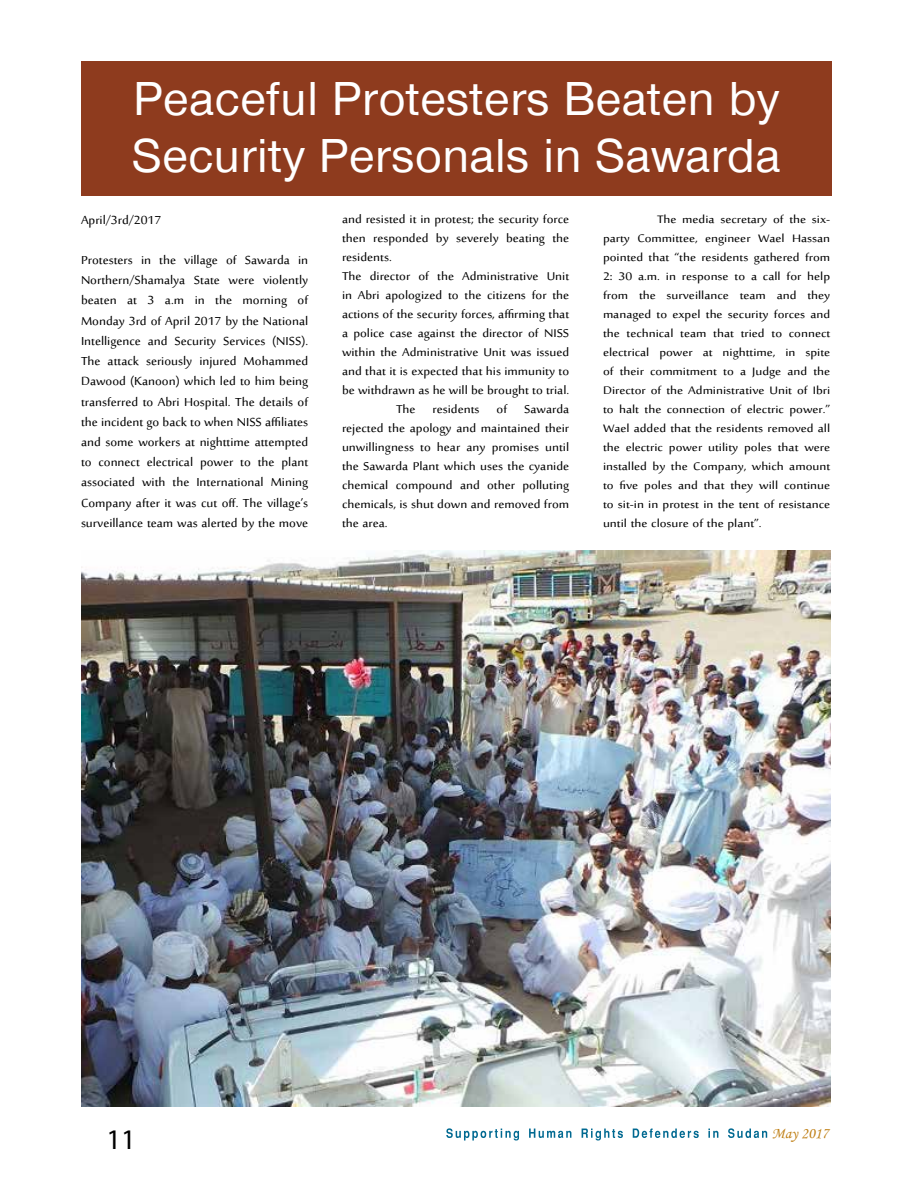
<style>
.page{position:relative;width:918px;height:1188px;background:#fff}
.page>*{position:absolute;margin:0;border:0;box-sizing:border-box;transform-origin:0 0}
.t1{font:48px/57.6px "Nimbus Sans ME";color:#fff}
.t2{font:28.5px "Myriad Pro";color:#000}
.t3{font:16.05px/20.2px "Sakkal Majalla";color:#000;text-align:justify;scale:1.06 1}
.t4{font:15.6px "Sakkal Majalla";color:#000;scale:1.09 1}
.t5{font:15.6px "Monotype Corsiva";color:#c08016}
.t6{font:14.85px/19px "Sakkal Majalla";color:#000;text-align:justify;scale:1.14 1}
</style>
<div class="page">
<svg style="left:446px;top:1128px;width:321px;height:13px"></svg>
<div style="left:81px;top:61px;width:751px;height:135px;background:#8e3b1e"></div>
<img style="left:81px;top:550px;width:749px;height:557px">
<h1 class="t1" style="left:132px;top:71px;width:650px">Peaceful Protesters Beaten by<br>Security Personals in Sawarda</h1>
<p class="t3" style="left:81px;top:210px;width:77px">April/3rd/2017</p>
<p class="t3" style="left:81px;top:251px;width:216px">Protesters in the village of Sawarda in Northern/Shamalya State were violently beaten at 3 a.m in the morning of Monday 3rd of April 2017 by the National Intelligence and Security Services (NISS).<br>The attack seriously injured Mohammed Dawood (Kanoon) which led to him being transferred to Abri Hospital. The details of the incident go back to when NISS affiliates and some workers at nighttime attempted to connect electrical power to the plant associated with the International Mining Company after it was cut off. The village’s surveillance team was alerted by the move</p>
<p class="t6" style="left:603px;top:210px;width:201px;text-indent:54px">The media secretary of the six&shy;party Committee, engineer Wael Hassan pointed that “the residents gathered from 2: 30 a.m. in response to a call for help from the surveillance team and they managed to expel the security forces and the technical team that tried to connect electrical power at nighttime, in spite of their commitment to a Judge and the Director of the Administrative Unit of Ibri to halt the connection of electric power.” Wael added that the residents removed all the electric power utility poles that were installed by the Company, which amount to five poles and that they will continue to sit-in in protest in the tent of resistance until the closure of the plant”.</p>
<p class="t4" style="left:342px;top:211px;width:210px">and resisted it in protest; the security force</p>
<p class="t4" style="left:342px;top:230px;width:210px">then responded by severely beating the</p>
<p class="t4" style="left:342px;top:249px;width:47px">residents.</p>
<p class="t4" style="left:342px;top:268px;width:210px">The director of the Administrative Unit</p>
<p class="t4" style="left:342px;top:287px;width:210px">in Abri apologized to the citizens for the</p>
<p class="t4" style="left:342px;top:306px;width:210px">actions of the security forces, affirming that</p>
<p class="t4" style="left:342px;top:325px;width:210px">a police case against the director of NISS</p>
<p class="t4" style="left:342px;top:344px;width:210px">within the Administrative Unit was issued</p>
<p class="t4" style="left:342px;top:363px;width:210px">and that it is expected that his immunity to</p>
<p class="t4" style="left:342px;top:382px;width:210px">be withdrawn as he will be brought to trial.</p>
<p class="t4" style="left:396px;top:401px;width:160px">The residents of Sawarda</p>
<p class="t4" style="left:342px;top:420px;width:210px">rejected the apology and maintained their</p>
<p class="t4" style="left:342px;top:439px;width:210px">unwillingness to hear any promises until</p>
<p class="t4" style="left:342px;top:458px;width:210px">the Sawarda Plant which uses the cyanide</p>
<p class="t4" style="left:342px;top:477px;width:210px">chemical compound and other polluting</p>
<p class="t4" style="left:342px;top:496px;width:210px">chemicals, is shut down and removed from</p>
<p class="t4" style="left:342px;top:514px;width:43px">the area.</p>
<h2 class="t2" style="left:107px;top:1122px;width:31px">11</h2>
<p class="t5" style="left:772px;top:1124px;width:58px">May 2017</p>
</div>
